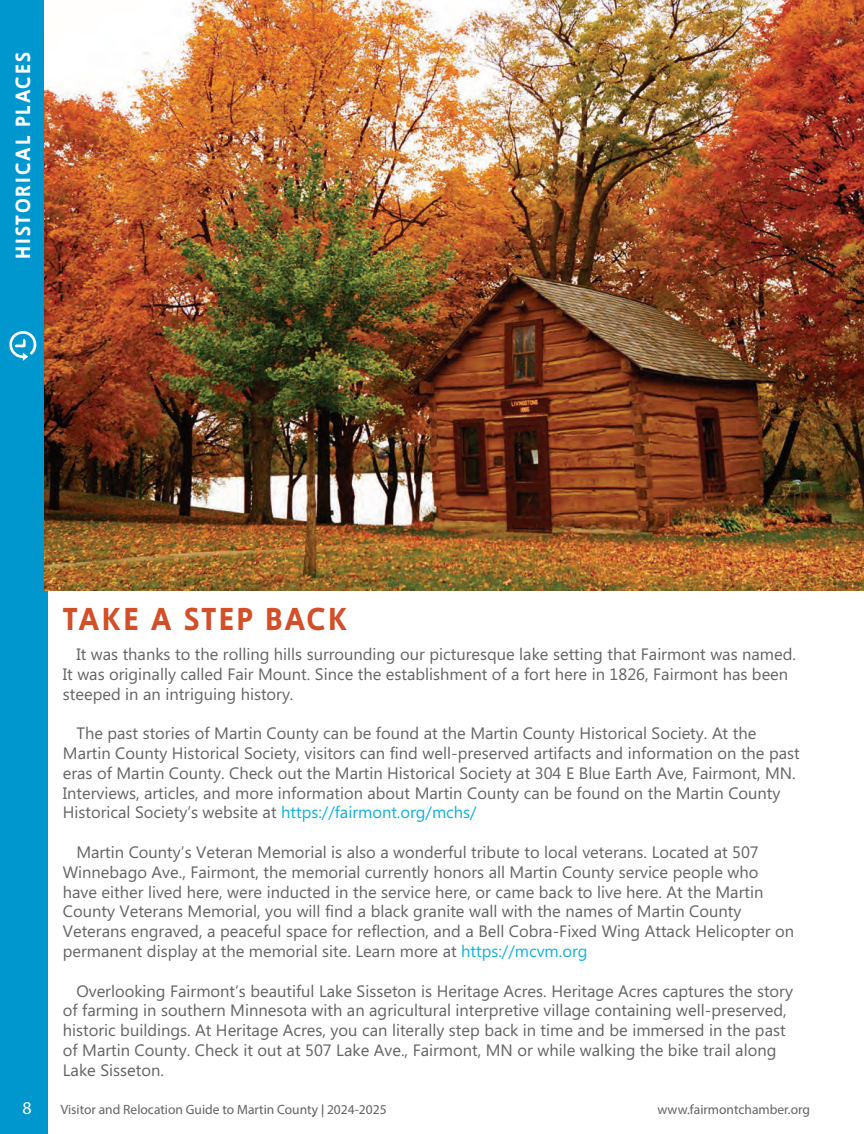
<style>
.page{position:relative;width:864px;height:1134px;background:#fff}
.page>*{position:absolute;margin:0;border:0;box-sizing:border-box;transform-origin:0 0}
.t1{font:700 30px "Ligurino Rg";letter-spacing:.085em;color:#d24f27}
.t2{font:700 19.5px "Ligurino Rg";letter-spacing:.1em;color:#fff}
.t3{font:18px "Myriad Pro";color:#636366}
.t4{font:16.5px/19.8px "Microsoft Phags Pa";color:#636366}
.t5{font:13.5px "Myriad Pro";color:#636366}
.s1{color:#10b1db}
.s2{color:#fff}
</style>
<div class="page">
<div style="left:0;top:0;width:47px;height:1134px;background:#0097ce"></div>
<svg style="left:9px;top:331px;width:28px;height:30px"></svg>
<img style="left:44px;top:0;width:820px;height:591px">
<p class="t2" style="left:7px;top:259px;width:208px;rotate:-90deg">HISTORICAL PLACES</p>
<h1 class="t1" style="left:63px;top:594px;width:286px">TAKE A STEP BACK</h1>
<p class="t4" style="left:63px;top:643px;width:735px;text-indent:13px">It was thanks to the rolling hills surrounding our picturesque lake setting that Fairmont was named.<br>It was originally called Fair Mount. Since the establishment of a fort here in 1826, Fairmont has been steeped in an intriguing history.</p>
<p class="t4" style="left:63px;top:723px;width:738px;text-indent:13px">The past stories of Martin County can be found at the Martin County Historical Society. At the Martin County Historical Society, visitors can find well-preserved artifacts and information on the past eras of Martin County. Check out the Martin Historical Society at 304 E Blue Earth Ave, Fairmont, MN.<br>Interviews, articles, and more information about Martin County can be found on the Martin County Historical Society’s website at <span class="s1">https://fairmont.org/mchs/</span></p>
<p class="t4" style="left:63px;top:841px;width:733px;text-indent:13px">Martin County’s Veteran Memorial is also a wonderful tribute to local veterans. Located at 507<br>Winnebago Ave., Fairmont, the memorial currently honors all Martin County service people who have either lived here, were inducted in the service here, or came back to live here. At the Martin County Veterans Memorial, you will find a black granite wall with the names of Martin County Veterans engraved, a peaceful space for reflection, and a Bell Cobra-Fixed Wing Attack Helicopter on permanent display at the memorial site. Learn more at <span class="s1">https://mcvm.org</span></p>
<p class="t4" style="left:63px;top:980px;width:732px;text-indent:13px">Overlooking Fairmont’s beautiful Lake Sisseton is Heritage Acres. Heritage Acres captures the story of farming in southern Minnesota with an agricultural interpretive village containing well-preserved, historic buildings. At Heritage Acres, you can literally step back in time and be immersed in the past of Martin County. Check it out at 507 Lake Ave., Fairmont, MN or while walking the bike trail along Lake Sisseton.</p>
<p class="t3" style="left:14px;top:1097px;width:20px">8<span class="s2">8</span></p>
<p class="t5" style="left:321px;top:1101px;width:5px">|</p>
<p class="t5" style="left:348px;top:1101px;width:8px">3</p>
<p class="t5" style="left:380px;top:1101px;width:8px">4</p>
<p class="t5" style="left:658px;top:1101px;width:154px">www.fairmontchamber.org</p>
<p class="t5" style="left:61px;top:1101px;width:327px">Visitor and Relocation Guide to Martin County l 2024-2025</p>
</div>
